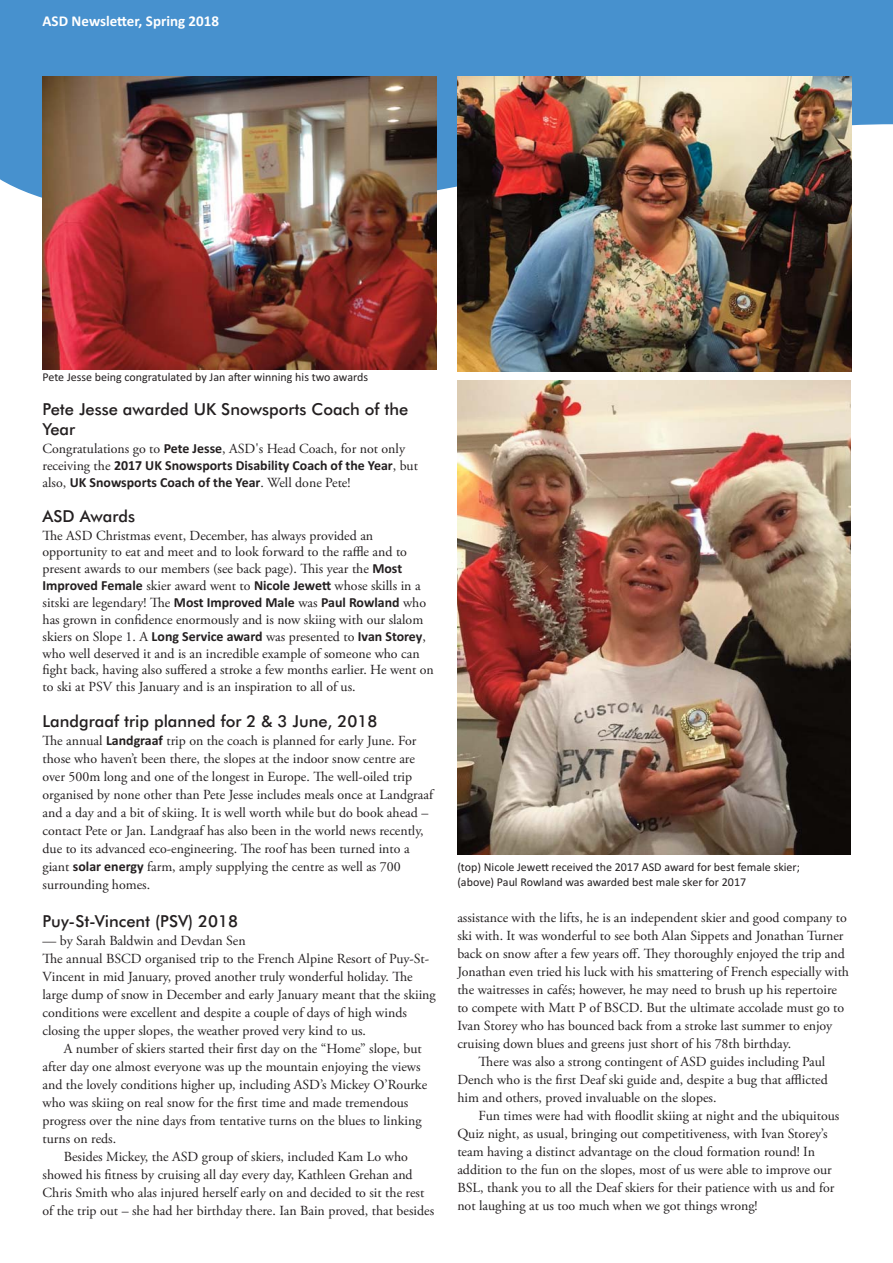
<style>
.page{position:relative;width:893px;height:1263px;background:#fff}
.page>*{position:absolute;margin:0;border:0;box-sizing:border-box;transform-origin:0 0}
.t1{font:500 16.5px/19.8px "Futura BT";color:#231f20}
.t2{font:700 15px "Calibri";color:#fff}
.t3{font:13.8px/18px "Adobe Garamond Pro";color:#231f20}
.t4{font:700 13.8px/17px "Calibri";color:#231f20}
.t5{font:12px/14.4px "Calibri";color:#231f20}
.s1{font-family:"Calibri";font-weight:700}
.s2{font-family:"Adobe Garamond Pro";font-weight:400}
</style>
<div class="page">
<svg style="left:0;top:0;width:892px;height:216px;background:#5398d0"></svg>
<img style="left:43px;top:77px;width:393px;height:292px">
<img style="left:457px;top:77px;width:394px;height:294px">
<img style="left:457px;top:381px;width:393px;height:474px">
<p class="t2" style="left:43px;top:16px;width:178px">ASD Newsletter, Spring 2018</p>
<p class="t5" style="left:43px;top:371px;width:327px">Pete Jesse being congratulated by Jan after winning his two awards</p>
<p class="t1" style="left:43px;top:401px;width:367px">Pete Jesse awarded UK Snowsports Coach of the<br>Year</p>
<p class="t3" style="left:43px;top:440px;width:364px">Congratulations go to <span class="s1">Pete Jesse</span>, ASD's Head Coach, for not only</p>
<p class="t4" style="left:43px;top:458px;width:377px"><span class="s2">receiving the</span> 2017 UK Snowsports Disability Coach of the Year<span class="s2">, but also,</span> UK Snowsports Coach of the Year<span class="s2">. Well done Pete!</span></p>
<p class="t1" style="left:43px;top:508px;width:94px">ASD Awards</p>
<p class="t3" style="left:43px;top:528px;width:393px;line-height:16.8px">The ASD Christmas event, December, has always provided an opportunity to eat and meet and to look forward to the raffle and to present awards to our members (see back page). This year the <span class="s1">Most Improved Female</span> skier award went to <span class="s1">Nicole Jewett</span> whose skills in a sitski are legendary! The <span class="s1">Most Improved Male</span> was <span class="s1">Paul Rowland</span> who has grown in confidence enormously and is now skiing with our slalom skiers on Slope 1. A <span class="s1">Long Service award</span> was presented to <span class="s1">Ivan Storey</span>, who well deserved it and is an incredible example of someone who can fight back, having also suffered a stroke a few months earlier. He went on to ski at PSV this January and is an inspiration to all of us.</p>
<p class="t1" style="left:43px;top:712px;width:336px">Landgraaf trip planned for 2 &amp; 3 June, 2018</p>
<p class="t3" style="left:43px;top:733px;width:392px">The annual <span class="s1">Landgraaf</span> trip on the coach is planned for early June. For those who haven’t been there, the slopes at the indoor snow centre are over 500m long and one of the longest in Europe. The well-oiled trip organised by none other than Pete Jesse includes meals once at Landgraaf and a day and a bit of skiing. It is well worth while but do book ahead – contact Pete or Jan. Landgraaf has also been in the world news recently, due to its advanced eco-engineering. The roof has been turned into a giant <span class="s1">solar energy</span> farm, amply supplying the centre as well as 700 surrounding homes.</p>
<p class="t1" style="left:43px;top:913px;width:197px">Puy-St-Vincent (PSV) 2018</p>
<p class="t3" style="left:43px;top:933px;width:394px">— by Sarah Baldwin and Devdan Sen<br>The annual BSCD organised trip to the French Alpine Resort of Puy-St-Vincent in mid January, proved another truly wonderful holiday. The large dump of snow in December and early January meant that the skiing conditions were excellent and despite a couple of days of high winds closing the upper slopes, the weather proved very kind to us.</p>
<p class="t3" style="left:43px;top:1041px;width:386px;text-indent:21px">A number of skiers started their first day on the “Home” slope, but after day one almost everyone was up the mountain enjoying the views and the lovely conditions higher up, including ASD’s Mickey O’Rourke who was skiing on real snow for the first time and made tremendous progress over the nine days from tentative turns on the blues to linking turns on reds.</p>
<p class="t3" style="left:43px;top:1149px;width:393px;text-indent:21px">Besides Mickey, the ASD group of skiers, included Kam Lo who showed his fitness by cruising all day every day, Kathleen Grehan and Chris Smith who alas injured herself early on and decided to sit the rest of the trip out – she had her birthday there. Ian Bain proved, that besides</p>
<p class="t5" style="left:457px;top:861px;width:344px">(top) Nicole Jewett received the 2017 ASD award for best female skier; (above) Paul Rowland was awarded best male sker for 2017</p>
<p class="t3" style="left:457px;top:909px;width:391px">assistance with the lifts, he is an independent skier and good company to</p>
<p class="t3" style="left:457px;top:927px;width:387px">ski with. It was wonderful to see both Alan Sippets and Jonathan Turner</p>
<p class="t3" style="left:457px;top:945px;width:389px">back on snow after a few years off. They thoroughly enjoyed the trip and</p>
<p class="t3" style="left:457px;top:963px;width:393px">Jonathan even tried his luck with his smattering of French especially with</p>
<p class="t3" style="left:457px;top:981px;width:381px">the waitresses in cafés; however, he may need to brush up his repertoire</p>
<p class="t3" style="left:457px;top:999px;width:388px">to compete with Matt P of BSCD. But the ultimate accolade must go to</p>
<p class="t3" style="left:457px;top:1017px;width:376px">Ivan Storey who has bounced back from a stroke last summer to enjoy</p>
<p class="t3" style="left:457px;top:1035px;width:335px">cruising down blues and greens just short of his 78th birthday.</p>
<p class="t3" style="left:478px;top:1053px;width:348px">There was also a strong contingent of ASD guides including Paul</p>
<p class="t3" style="left:457px;top:1071px;width:372px">Dench who is the first Deaf ski guide and, despite a bug that afflicted</p>
<p class="t3" style="left:457px;top:1089px;width:261px">him and others, proved invaluable on the slopes.</p>
<p class="t3" style="left:478px;top:1107px;width:362px">Fun times were had with floodlit skiing at night and the ubiquitous</p>
<p class="t3" style="left:457px;top:1125px;width:371px">Quiz night, as usual, bringing out competitiveness, with Ivan Storey’s</p>
<p class="t3" style="left:457px;top:1143px;width:359px">team having a distinct advantage on the cloud formation round! In</p>
<p class="t3" style="left:457px;top:1161px;width:376px">addition to the fun on the slopes, most of us were able to improve our</p>
<p class="t3" style="left:457px;top:1179px;width:379px">BSL, thank you to all the Deaf skiers for their patience with us and for</p>
<p class="t3" style="left:457px;top:1197px;width:302px">not laughing at us too much when we got things wrong!</p>
</div>
